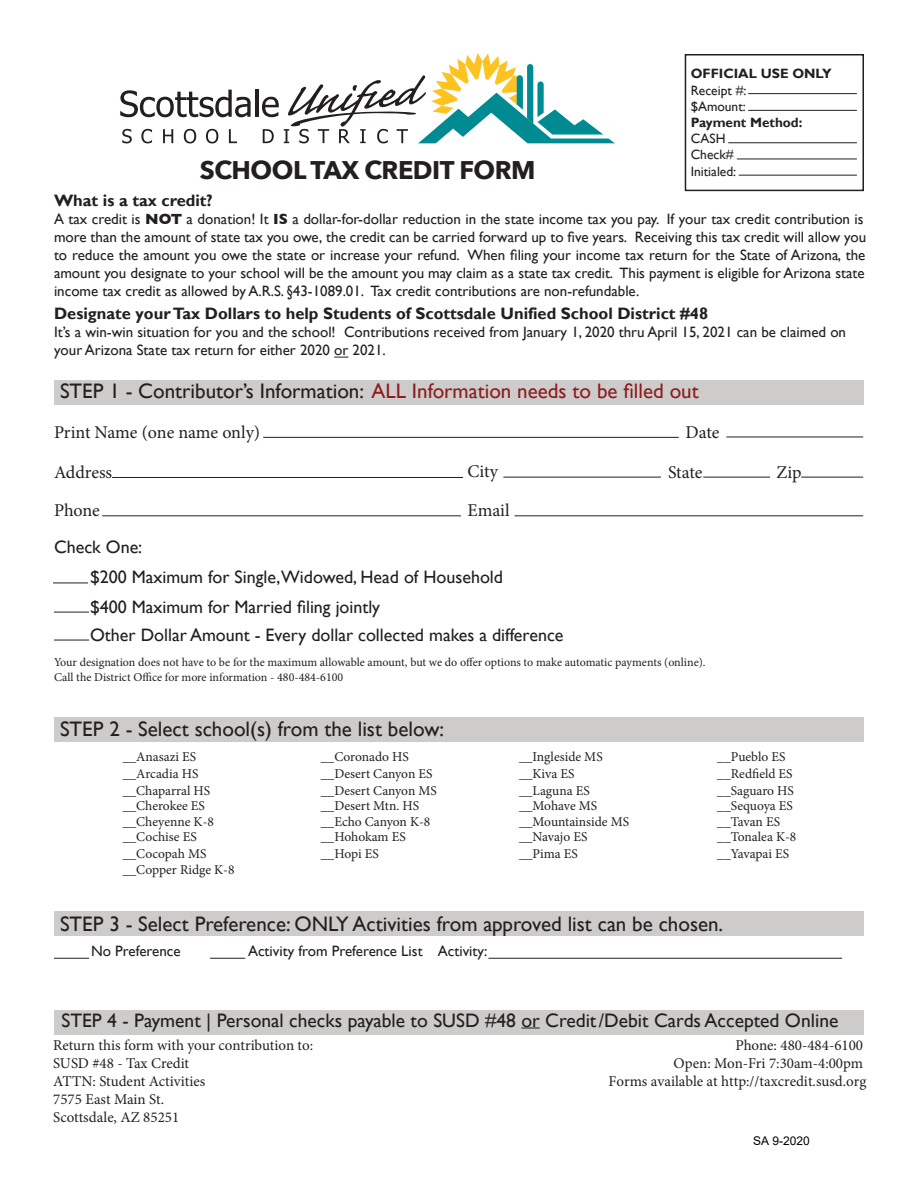
<style>
.page{position:relative;width:918px;height:1188px;background:#fff}
.page>*{position:absolute;margin:0;border:0;box-sizing:border-box;transform-origin:0 0}
.t1{font:700 25.5px "Avenir Next";letter-spacing:-.02em;color:#231f20}
.t2{font:21px "Gill Sans";color:#231f20}
.t3{font:21px "Gill Sans";color:#8d1c20}
.t4{font:19.5px "Gill Sans";color:#231f20}
.t5{font:18px "Gill Sans";color:#231f20}
.t6{font:18px/38.5px "Minion Pro";letter-spacing:-.005em;color:#231f20}
.t7{font:700 16.5px "Gill Sans";color:#231f20}
.t8{font:15px/18px "Gill Sans";color:#231f20}
.t9{font:15px/18px "Minion Pro";color:#231f20}
.t10{font:13.5px "Minion Pro";color:#231f20}
.t11{font:13.5px/16.2px "Gill Sans";color:#231f20}
.t12{font:700 13.5px "Gill Sans";color:#231f20}
.t13{font:12px/14.4px "Minion Pro";color:#231f20}
.t14{font:12px "Arial";color:#000}
.s1{font-weight:700}
.s2{font-style:inherit}
.s3{color:#231f20}
</style>
<div class="page">
<div style="left:685px;top:54px;width:179px;height:137px;border:2px solid #231f20"></div>
<hr style="left:739px;top:175px;width:118px;height:1px;background:#231f20">
<hr style="left:703px;top:477px;width:67px;height:1px;background:#231f20">
<hr style="left:503px;top:477px;width:158px;height:1px;background:#231f20">
<hr style="left:726px;top:437px;width:137px;height:1px;background:#231f20">
<hr style="left:54px;top:612px;width:35px;height:1px;background:#231f20">
<hr style="left:54px;top:958px;width:35px;height:1px;background:#231f20">
<hr style="left:210px;top:958px;width:35px;height:1px;background:#231f20">
<hr style="left:488px;top:958px;width:354px;height:1px;background:#231f20">
<hr style="left:53px;top:583px;width:35px;height:1px;background:#231f20">
<hr style="left:54px;top:640px;width:35px;height:1px;background:#231f20">
<hr style="left:263px;top:437px;width:416px;height:1px;background:#231f20">
<hr style="left:801px;top:477px;width:62px;height:1px;background:#231f20">
<hr style="left:737px;top:159px;width:120px;height:1px;background:#231f20">
<hr style="left:728px;top:142px;width:129px;height:1px;background:#231f20">
<hr style="left:748px;top:110px;width:109px;height:1px;background:#231f20">
<hr style="left:748px;top:93px;width:109px;height:1px;background:#231f20">
<svg style="left:120px;top:90px;width:131px;height:27px"></svg>
<hr style="left:255px;top:90px;width:4px;height:27px;background:#231f20">
<svg style="left:122px;top:129px;width:10px;height:14px"></svg>
<svg style="left:141px;top:129px;width:11px;height:14px"></svg>
<svg style="left:163px;top:129px;width:10px;height:14px"></svg>
<svg style="left:184px;top:129px;width:12px;height:14px"></svg>
<svg style="left:206px;top:129px;width:12px;height:14px"></svg>
<svg style="left:229px;top:129px;width:8px;height:14px"></svg>
<svg style="left:262px;top:53px;width:353px;height:90px"></svg>
<div style="left:55px;top:911px;width:809px;height:25px;background:#ceccca"></div>
<div style="left:55px;top:1010px;width:809px;height:24px;background:#ceccca"></div>
<div style="left:55px;top:717px;width:809px;height:25px;background:#ceccca"></div>
<div style="left:55px;top:380px;width:809px;height:24px;background:#ceccca"></div>
<svg style="left:334px;top:357px;width:14px;height:1px"></svg>
<svg style="left:521px;top:1028px;width:19px;height:1px"></svg>
<hr style="left:112px;top:477px;width:351px;height:1px;background:#231f20">
<hr style="left:102px;top:515px;width:359px;height:1px;background:#231f20">
<hr style="left:515px;top:515px;width:348px;height:1px;background:#231f20">
<p class="t12" style="left:691px;top:66px;width:143px">OFFICIAL USE ONLY</p>
<p class="t11" style="left:691px;top:82px;width:57px">Receipt #: $Amount:</p>
<p class="t12" style="left:691px;top:114px;width:113px">Payment Method:</p>
<p class="t11" style="left:691px;top:131px;width:45px">CASH<br>Check#</p>
<h1 class="t1" style="left:200px;top:148px;width:337px">SCHOOL TAX CREDIT FORM</h1>
<p class="t11" style="left:691px;top:163px;width:47px">Initialed:</p>
<p class="t7" style="left:54px;top:191px;width:160px">What is a tax credit?</p>
<p class="t8" style="left:54px;top:210px;width:814px">A tax credit is <span class="s1">NOT</span> a donation! It <span class="s1">IS</span> a dollar-for-dollar reduction in the state income tax you pay. If your tax credit contribution is more than the amount of state tax you owe, the credit can be carried forward up to five years. Receiving this tax credit will allow you to reduce the amount you owe the state or increase your refund. When filing your income tax return for the State of Arizona, the amount you designate to your school will be the amount you may claim as a state tax credit. This payment is eligible for Arizona state income tax credit as allowed by A.R.S. §43-1089.01. Tax credit contributions are non-refundable.</p>
<p class="t7" style="left:54px;top:303px;width:656px">Designate your Tax Dollars to help Students of Scottsdale Unified School District #48</p>
<p class="t8" style="left:54px;top:323px;width:794px">It’s a win-win situation for you and the school! Contributions received from January 1, 20<span class="s2">20</span> thru April 15, 20<span class="s2">21</span> can be claimed on your Arizona State tax return for either <span class="s2">2020 or 2021</span>.</p>
<h2 class="t3" style="left:60px;top:379px;width:640px"><span class="s3">STEP 1 - Contributor’s Information:</span> ALL Information needs to be filled out</h2>
<p class="t6" style="left:54px;top:413px;width:208px">Print Name (one name only)</p>
<p class="t6" style="left:54px;top:453px;width:60px">Address<br>Phone</p>
<p class="t5" style="left:54px;top:537px;width:90px">Check One:</p>
<p class="t6" style="left:686px;top:413px;width:35px">Date</p>
<p class="t6" style="left:468px;top:452px;width:32px">City</p>
<p class="t6" style="left:668px;top:453px;width:36px">State</p>
<p class="t6" style="left:776px;top:453px;width:27px">Zip</p>
<p class="t6" style="left:468px;top:491px;width:44px">Email</p>
<p class="t5" style="left:90px;top:566px;width:414px">$200 Maximum for Single,Widowed, Head of Household</p>
<p class="t5" style="left:90px;top:596px;width:292px">$400 Maximum for Married filing jointly</p>
<p class="t5" style="left:90px;top:625px;width:475px">Other Dollar Amount - Every dollar collected makes a difference</p>
<p class="t13" style="left:54px;top:655px;width:653px">Your designation does not have to be for the maximum allowable amount, but we do offer options to make automatic payments (online).<br>Call the District Office for more information - 480-484-6100</p>
<h2 class="t2" style="left:60px;top:716px;width:386px">STEP 2 - Select school(s) from the list below:</h2>
<p class="t10" style="left:123px;top:748px;width:75px">__Anasazi ES</p>
<p class="t10" style="left:321px;top:748px;width:90px">__Coronado HS</p>
<p class="t10" style="left:519px;top:748px;width:85px">__Ingleside MS</p>
<p class="t10" style="left:717px;top:748px;width:70px">__Pueblo ES</p>
<p class="t10" style="left:123px;top:765px;width:77px">__Arcadia HS</p>
<p class="t10" style="left:321px;top:765px;width:113px">__Desert Canyon ES</p>
<p class="t10" style="left:519px;top:765px;width:57px">__Kiva ES</p>
<p class="t10" style="left:717px;top:765px;width:77px">__Redfield ES</p>
<p class="t10" style="left:123px;top:782px;width:89px">__Chaparral HS</p>
<p class="t10" style="left:321px;top:782px;width:118px">__Desert Canyon MS</p>
<p class="t10" style="left:519px;top:782px;width:72px">__Laguna ES</p>
<p class="t10" style="left:717px;top:782px;width:78px">__Saguaro HS</p>
<p class="t10" style="left:123px;top:797px;width:84px">__Cherokee ES</p>
<p class="t10" style="left:321px;top:797px;width:100px">__Desert Mtn. HS</p>
<p class="t10" style="left:519px;top:797px;width:80px">__Mohave MS</p>
<p class="t10" style="left:717px;top:797px;width:77px">__Sequoya ES</p>
<p class="t10" style="left:123px;top:813px;width:93px">__Cheyenne K-8</p>
<p class="t10" style="left:321px;top:813px;width:111px">__Echo Canyon K-8</p>
<p class="t10" style="left:519px;top:813px;width:112px">__Mountainside MS</p>
<p class="t10" style="left:717px;top:813px;width:64px">__Tavan ES</p>
<p class="t10" style="left:123px;top:828px;width:76px">__Cochise ES</p>
<p class="t10" style="left:321px;top:828px;width:86px">__Hohokam ES</p>
<p class="t10" style="left:519px;top:828px;width:70px">__Navajo ES</p>
<p class="t10" style="left:717px;top:828px;width:81px">__Tonalea K-8</p>
<p class="t10" style="left:123px;top:844px;width:85px">__Cocopah MS</p>
<p class="t10" style="left:321px;top:844px;width:59px">__Hopi ES</p>
<p class="t10" style="left:519px;top:844px;width:60px">__Pima ES</p>
<p class="t10" style="left:717px;top:844px;width:73px">__Yavapai ES</p>
<p class="t10" style="left:123px;top:860px;width:113px">__Copper Ridge K-8</p>
<h2 class="t2" style="left:60px;top:911px;width:665px">STEP 3 - Select Preference: ONLY Activities from approved list can be chosen.</h2>
<p class="t8" style="left:91px;top:942px;width:91px">No Preference</p>
<p class="t8" style="left:248px;top:942px;width:241px">Activity from Preference List Activity:</p>
<h3 class="t4" style="left:62px;top:1008px;width:778px">STEP 4 - Payment | Personal checks payable to SUSD #48 or Credit/Debit Cards Accepted Online</h3>
<p class="t9" style="left:53px;top:1036px;width:262px">Return this form with your contribution to:<br>SUSD #48 - Tax Credit<br>ATTN: Student Activities<br>7575 East Main St.<br>Scottsdale, AZ 85251</p>
<p class="t9" style="left:609px;top:1036px;width:260px;text-align:right">Phone: 480-484-6100<br>Open: Mon-Fri 7:30am-4:00pm<br>Forms available at http://taxcredit.susd.org</p>
<p class="t14" style="left:753px;top:1132px;width:58px">SA <span class="s2">9</span>-20<span class="s2">20</span></p>
</div>
